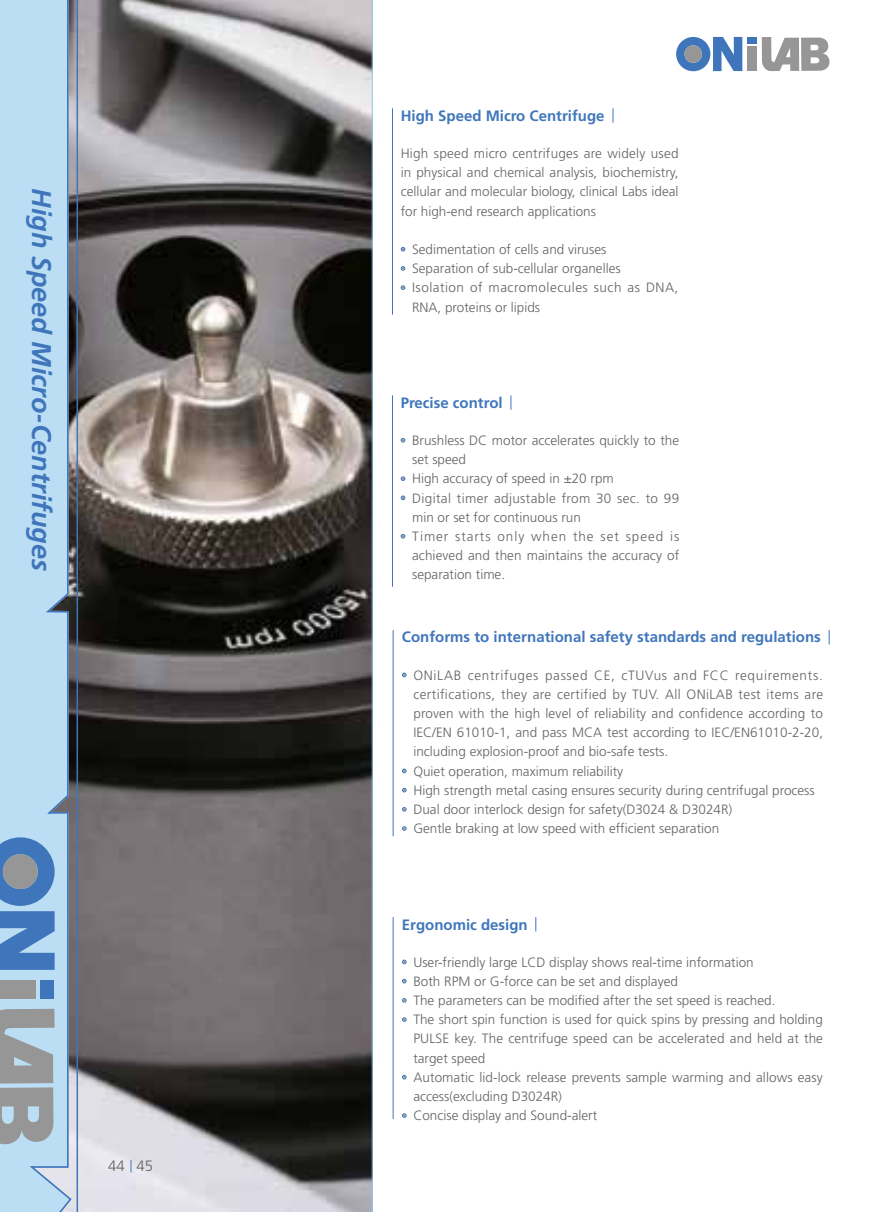
<style>
.page{position:relative;width:893px;height:1212px;background:#fff}
.page>*{position:absolute;margin:0;border:0;box-sizing:border-box;transform-origin:0 0}
.t1{font:italic 700 27px "Frutiger LT Std";color:#3f76bb}
.t2{font:700 15px "Frutiger LT Std";color:#3f76bb}
.t3{font:300 15px "Frutiger LT Std";color:#636362}
.t4{font:300 13.5px/19.2px "Frutiger LT Std";color:#636362}
</style>
<div class="page">
<svg style="left:73px;top:0;width:299px;height:1212px;background:#676262"></svg>
<hr style="left:77px;top:0;width:1px;height:1212px;background:#3f76bb">
<svg style="left:131px;top:1160px;width:1px;height:12px"></svg>
<svg style="left:676px;top:37px;width:66px;height:34px"></svg>
<div style="left:747px;top:46px;width:10px;height:25px;background:#969696"></div>
<div style="left:747px;top:37px;width:10px;height:7px;background:#3f76bb"></div>
<svg style="left:762px;top:37px;width:67px;height:34px"></svg>
<svg style="left:0;top:0;width:73px;height:1212px;background:#a9c8df"></svg>
<svg style="left:401px;top:247px;width:4px;height:5px"></svg>
<svg style="left:401px;top:266px;width:4px;height:5px"></svg>
<svg style="left:401px;top:285px;width:4px;height:5px"></svg>
<svg style="left:401px;top:438px;width:4px;height:5px"></svg>
<svg style="left:401px;top:476px;width:4px;height:5px"></svg>
<svg style="left:401px;top:495px;width:4px;height:5px"></svg>
<svg style="left:401px;top:534px;width:4px;height:5px"></svg>
<hr style="left:392px;top:108px;width:1px;height:207px;background:#3f76bb">
<hr style="left:392px;top:395px;width:1px;height:192px;background:#3f76bb">
<svg style="left:511px;top:395px;width:1px;height:15px"></svg>
<svg style="left:613px;top:108px;width:1px;height:15px"></svg>
<svg style="left:402px;top:959px;width:5px;height:5px"></svg>
<svg style="left:402px;top:979px;width:5px;height:4px"></svg>
<svg style="left:402px;top:998px;width:5px;height:5px"></svg>
<svg style="left:402px;top:1017px;width:5px;height:5px"></svg>
<svg style="left:402px;top:1075px;width:5px;height:4px"></svg>
<svg style="left:402px;top:1113px;width:5px;height:5px"></svg>
<svg style="left:402px;top:672px;width:5px;height:5px"></svg>
<svg style="left:402px;top:768px;width:5px;height:5px"></svg>
<svg style="left:402px;top:788px;width:5px;height:4px"></svg>
<svg style="left:402px;top:807px;width:5px;height:5px"></svg>
<svg style="left:402px;top:826px;width:5px;height:5px"></svg>
<hr style="left:393px;top:917px;width:1px;height:202px;background:#3f76bb">
<hr style="left:393px;top:630px;width:1px;height:206px;background:#3f76bb">
<svg style="left:829px;top:630px;width:1px;height:14px"></svg>
<svg style="left:535px;top:917px;width:1px;height:14px"></svg>
<h1 class="t1" style="left:57px;top:188px;width:384px;rotate:90deg">High Speed Micro-Centrifuges</h1>
<p class="t3" style="left:108px;top:1157px;width:47px">44 45</p>
<p class="t2" style="left:401px;top:107px;width:205px">High Speed Micro Centrifuge</p>
<p class="t4" style="left:401px;top:144px;width:279px;text-align:justify">High speed micro centrifuges are widely used in physical and chemical analysis, biochemistry, cellular and molecular biology, clinical Labs ideal for high-end research applications</p>
<p class="t4" style="left:412px;top:240px;width:268px">Sedimentation of cells and viruses<br>Separation of sub-cellular organelles<br>Isolation of macromolecules such as DNA, RNA, proteins or lipids</p>
<p class="t2" style="left:401px;top:394px;width:103px">Precise control</p>
<p class="t4" style="left:412px;top:431px;width:269px">Brushless DC motor accelerates quickly to the set speed<br>High accuracy of speed in ±20 rpm<br>Digital timer adjustable from 30 sec. to 99 min or set for continuous run<br>Timer starts only when the set speed is achieved and then maintains the accuracy of separation time.</p>
<p class="t2" style="left:402px;top:628px;width:420px">Conforms to international safety standards and regulations</p>
<p class="t4" style="left:413px;top:665px;width:411px">ONiLAB centrifuges passed CE, cTUVus and FCC requirements. certifications, they are certified by TUV. All ONiLAB test items are proven with the high level of reliability and confidence according to IEC/EN 61010-1, and pass MCA test according to IEC/EN61010-2-20, including explosion-proof and bio-safe tests.<br>Quiet operation, maximum reliability<br>High strength metal casing ensures security during centrifugal process Dual door interlock design for safety(D3024 &amp; D3024R)<br>Gentle braking at low speed with efficient separation</p>
<p class="t2" style="left:402px;top:915px;width:127px">Ergonomic design</p>
<p class="t4" style="left:413px;top:952px;width:411px">User-friendly large LCD display shows real-time information<br>Both RPM or G-force can be set and displayed<br>The parameters can be modified after the set speed is reached.<br>The short spin function is used for quick spins by pressing and holding PULSE key. The centrifuge speed can be accelerated and held at the target speed<br>Automatic lid-lock release prevents sample warming and allows easy access(excluding D3024R)<br>Concise display and Sound-alert</p>
</div>
